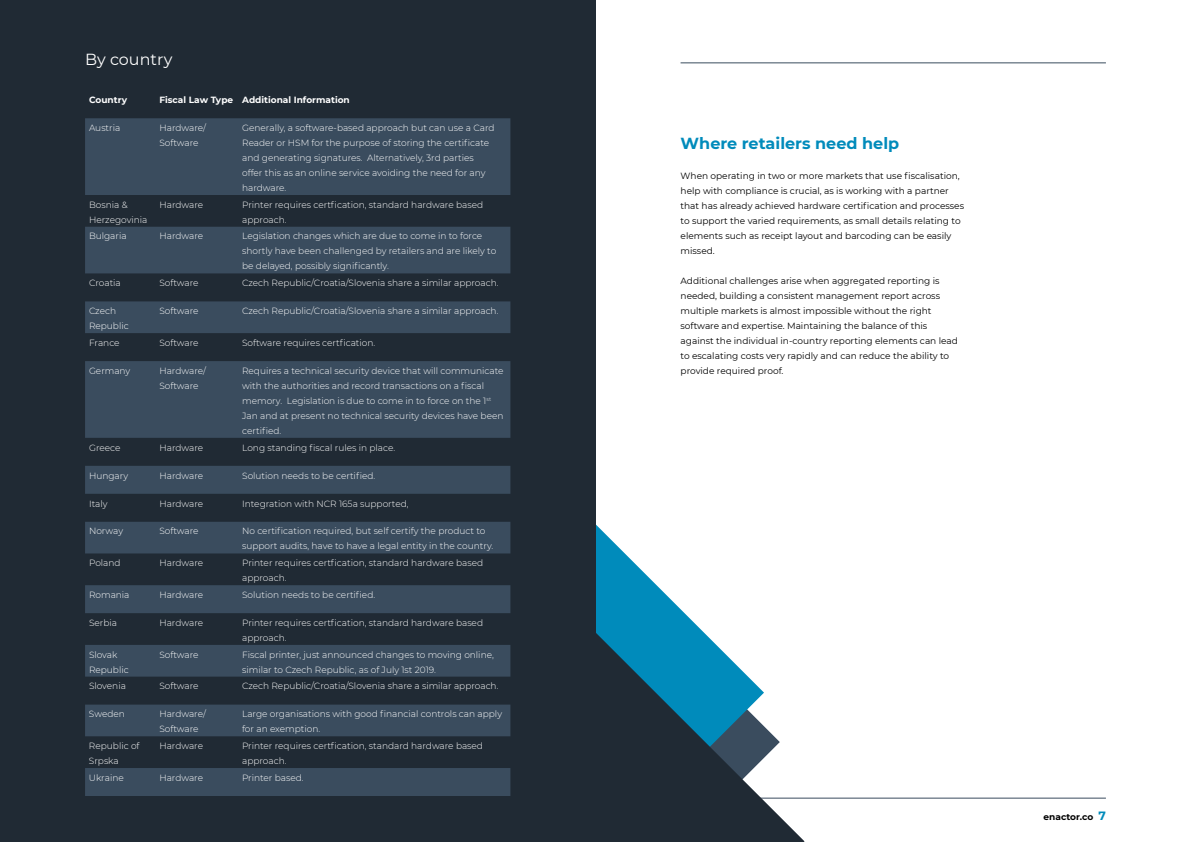
<style>
.page{position:relative;width:1191px;height:842px;background:#fff}
.page>*{position:absolute;margin:0;border:0;box-sizing:border-box;transform-origin:0 0}
.t1{font:700 16px "Montserrat";color:#008bbb}
.t2{font:16px "Montserrat";color:#fff}
.t3{font:300 9px/15px "Montserrat";color:#fff}
.t4{font:9px/15px "Montserrat";color:#000}
.t5{font:700 9px "Montserrat";color:#fff}
.t6{font:700 9px "Montserrat";color:#000}
.s1{font-size:12px;color:#008bbb}
</style>
<div class="page">
<hr style="left:680px;top:62px;width:426px;height:1px;background:#3a4c5e">
<hr style="left:680px;top:798px;width:426px;height:1px;background:#3a4c5e">
<svg style="left:595px;top:484px;width:109px;height:148px"></svg>
<svg style="left:595px;top:632px;width:209px;height:210px"></svg>
<div style="left:0;top:0;width:595px;height:842px;background:#202a34"></div>
<svg style="left:85px;top:118px;width:425px;height:678px;fill:#3a4c5e"></svg>
<h1 class="t2" style="left:85px;top:48px;width:89px">By country</h1>
<p class="t5" style="left:89px;top:93px;width:40px">Country</p>
<p class="t5" style="left:159px;top:93px;width:192px">Fiscal Law Type Additional Information</p>
<p class="t3" style="left:89px;top:120px;width:33px">Austria</p>
<p class="t3" style="left:159px;top:120px;width:48px">Hardware/<br>Software</p>
<p class="t3" style="left:242px;top:120px;width:254px">Generally, a software-based approach but can use a Card Reader or HSM for the purpose of storing the certificate and generating signatures. Alternatively, 3rd parties offer this as an online service avoiding the need for any hardware.</p>
<p class="t3" style="left:89px;top:197px;width:60px">Bosnia &amp;<br>Herzegovinia</p>
<p class="t3" style="left:159px;top:197px;width:45px">Hardware</p>
<p class="t3" style="left:242px;top:197px;width:242px">Printer requires certfication, standard hardware based approach.</p>
<p class="t3" style="left:89px;top:228px;width:39px">Bulgaria</p>
<p class="t3" style="left:159px;top:228px;width:45px">Hardware</p>
<p class="t3" style="left:242px;top:228px;width:256px">Legislation changes which are due to come in to force shortly have been challenged by retailers and are likely to be delayed, possibly significantly.</p>
<p class="t3" style="left:89px;top:275px;width:33px">Croatia</p>
<p class="t3" style="left:159px;top:275px;width:41px">Software</p>
<p class="t3" style="left:242px;top:275px;width:258px">Czech Republic/Croatia/Slovenia share a similar approach.</p>
<p class="t3" style="left:89px;top:303px;width:41px">Czech<br>Republic</p>
<p class="t3" style="left:159px;top:303px;width:41px">Software</p>
<p class="t3" style="left:242px;top:303px;width:258px">Czech Republic/Croatia/Slovenia share a similar approach.</p>
<p class="t3" style="left:89px;top:335px;width:32px">France</p>
<p class="t3" style="left:159px;top:335px;width:41px">Software</p>
<p class="t3" style="left:242px;top:335px;width:135px">Software requires certfication.</p>
<p class="t3" style="left:89px;top:363px;width:43px">Germany</p>
<p class="t3" style="left:159px;top:363px;width:48px">Hardware/<br>Software</p>
<p class="t3" style="left:242px;top:363px;width:263px">Requires a technical security device that will communicate with the authorities and record transactions on a fiscal memory. Legislation is due to come in to force on the 1<sup>st </sup>Jan and at present no technical security devices have been certified.</p>
<p class="t3" style="left:89px;top:440px;width:33px">Greece</p>
<p class="t3" style="left:159px;top:440px;width:45px">Hardware</p>
<p class="t3" style="left:242px;top:440px;width:155px">Long standing fiscal rules in place.</p>
<p class="t3" style="left:89px;top:467px;width:41px">Hungary</p>
<p class="t3" style="left:159px;top:467px;width:45px">Hardware</p>
<p class="t3" style="left:242px;top:467px;width:135px">Solution needs to be certified.</p>
<p class="t3" style="left:89px;top:495px;width:20px">Italy</p>
<p class="t3" style="left:159px;top:495px;width:45px">Hardware</p>
<p class="t3" style="left:242px;top:495px;width:168px">Integration with NCR 165a supported,</p>
<p class="t3" style="left:89px;top:523px;width:36px">Norway</p>
<p class="t3" style="left:159px;top:523px;width:41px">Software</p>
<p class="t3" style="left:242px;top:523px;width:253px">No certification required, but self certify the product to support audits, have to have a legal entity in the country.</p>
<p class="t3" style="left:89px;top:555px;width:33px">Poland</p>
<p class="t3" style="left:159px;top:555px;width:45px">Hardware</p>
<p class="t3" style="left:242px;top:555px;width:242px">Printer requires certfication, standard hardware based approach.</p>
<p class="t3" style="left:89px;top:587px;width:42px">Romania</p>
<p class="t3" style="left:159px;top:587px;width:45px">Hardware</p>
<p class="t3" style="left:242px;top:587px;width:135px">Solution needs to be certified.</p>
<p class="t3" style="left:89px;top:615px;width:29px">Serbia</p>
<p class="t3" style="left:159px;top:615px;width:45px">Hardware</p>
<p class="t3" style="left:242px;top:615px;width:242px">Printer requires certfication, standard hardware based approach.</p>
<p class="t3" style="left:89px;top:647px;width:41px">Slovak<br>Republic</p>
<p class="t3" style="left:159px;top:647px;width:41px">Software</p>
<p class="t3" style="left:242px;top:647px;width:253px">Fiscal printer, just announced changes to moving online, similar to Czech Republic, as of July 1st 2019.</p>
<p class="t3" style="left:89px;top:678px;width:38px">Slovenia</p>
<p class="t3" style="left:159px;top:678px;width:41px">Software</p>
<p class="t3" style="left:242px;top:678px;width:258px">Czech Republic/Croatia/Slovenia share a similar approach.</p>
<p class="t3" style="left:89px;top:706px;width:37px">Sweden</p>
<p class="t3" style="left:159px;top:706px;width:48px">Hardware/<br>Software</p>
<p class="t3" style="left:242px;top:706px;width:261px">Large organisations with good financial controls can apply for an exemption.</p>
<p class="t3" style="left:89px;top:738px;width:52px">Republic of<br>Srpska</p>
<p class="t3" style="left:159px;top:738px;width:45px">Hardware</p>
<p class="t3" style="left:242px;top:738px;width:242px">Printer requires certfication, standard hardware based approach.</p>
<p class="t3" style="left:89px;top:770px;width:36px">Ukraine</p>
<p class="t3" style="left:159px;top:770px;width:45px">Hardware</p>
<p class="t3" style="left:242px;top:770px;width:63px">Printer based.</p>
<h1 class="t1" style="left:680px;top:132px;width:220px">Where retailers need help</h1>
<p class="t4" style="left:680px;top:168px;width:285px">When operating in two or more markets that use fiscalisation, help with compliance is crucial, as is working with a partner that has already achieved hardware certification and processes to support the varied requirements, as small details relating to elements such as receipt layout and barcoding can be easily missed.</p>
<p class="t4" style="left:680px;top:273px;width:279px">Additional challenges arise when aggregated reporting is needed, building a consistent management report across multiple markets is almost impossible without the right software and expertise. Maintaining the balance of this against the individual in-country reporting elements can lead to escalating costs very rapidly and can reduce the ability to provide required proof.</p>
<p class="t6" style="left:1043px;top:810px;width:64px">enactor.co <span class="s1">7</span></p>
</div>
